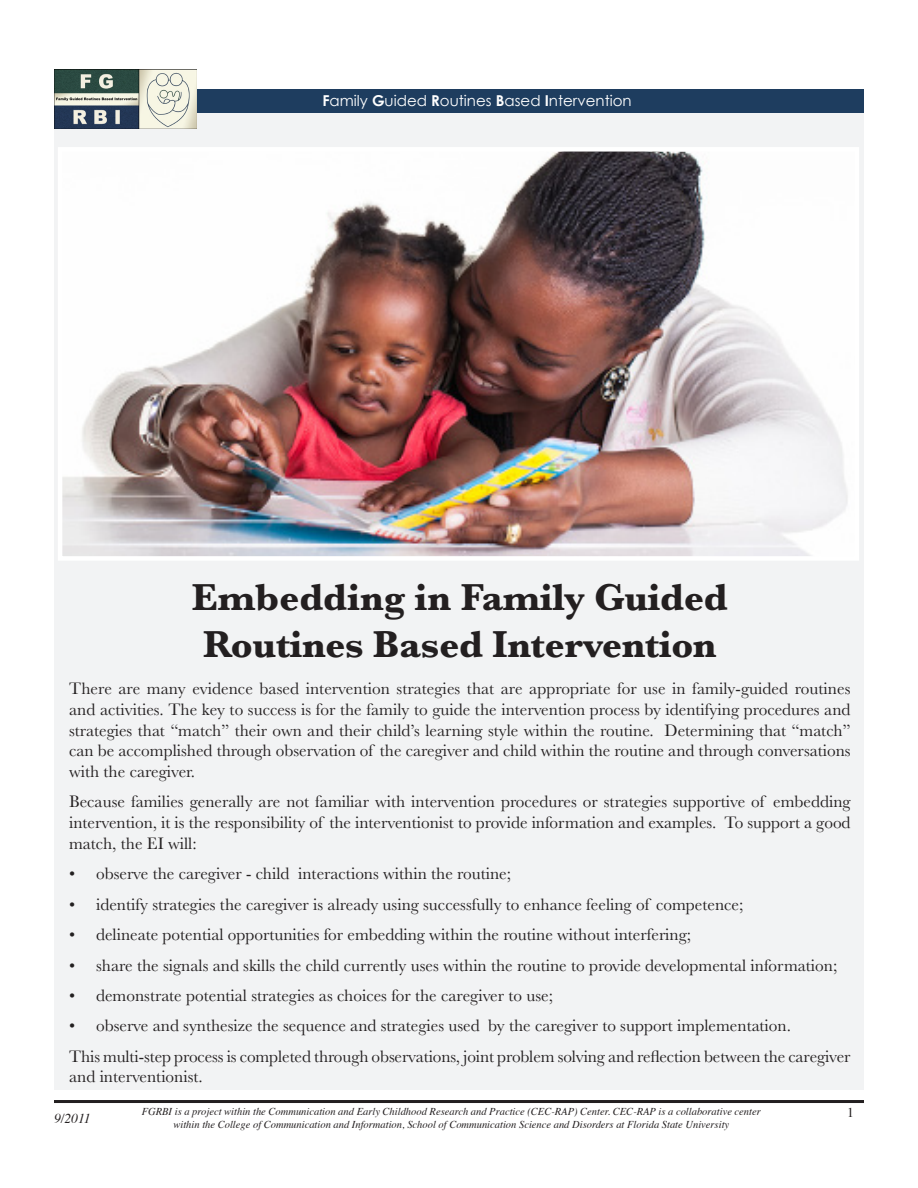
<style>
.page{position:relative;width:918px;height:1188px;background:#fff}
.page>*{position:absolute;margin:0;border:0;box-sizing:border-box;transform-origin:0 0}
.t1{font:700 39px/46.8px "Baskerville";letter-spacing:-.01em;color:#231f20}
.t2{font:17.25px/20.7px "Baskerville";color:#231f20;text-align:justify}
.t3{font:15px "Century Gothic";color:#fff}
.t4{font:italic 13.5px "Times";color:#231f20}
.t5{font:13.5px "Times";color:#231f20}
.t6{font:italic 10.5px "Times";color:#231f20}
.s1{font-weight:700}
</style>
<div class="page">
<hr style="left:54px;top:1100px;width:810px;height:3px;background:#231f20">
<div style="left:54px;top:112px;width:810px;height:978px;background:#f2f3f4"></div>
<div style="left:70px;top:89px;width:794px;height:23px;background:#1e3d5f"></div>
<img style="left:54px;top:70px;width:143px;height:58px">
<img style="left:63px;top:152px;width:791px;height:404px">
<div style="left:58px;top:147px;width:801px;height:414px;border:4px solid #fff"></div>
<p class="t3" style="left:322px;top:92px;width:311px"><span class="s1">F</span>amily <span class="s1">G</span>uided <span class="s1">R</span>outines <span class="s1">B</span>ased <span class="s1">I</span>ntervention</p>
<p class="t1" style="left:192px;top:575px;width:537px">Embedding in Family Guided<br>Routines Based Intervention</p>
<p class="t2" style="left:69px;top:679px;width:783px">There are many evidence based intervention strategies that are appropriate for use in family-guided routines and activities. The key to success is for the family to guide the intervention process by identifying procedures and strategies that “match” their own and their child’s learning style within the routine. Determining that “match” can be accomplished through observation of the caregiver and child within the routine and through conversations with the caregiver.</p>
<p class="t2" style="left:69px;top:792px;width:783px">Because families generally are not familiar with intervention procedures or strategies supportive of embedding intervention, it is the responsibility of the interventionist to provide information and examples. To support a good match, the EI will:</p>
<p class="t2" style="left:69px;top:864px;width:444px">• observe the caregiver - child interactions within the routine;</p>
<p class="t2" style="left:69px;top:894px;width:676px">• identify strategies the caregiver is already using successfully to enhance feeling of competence;</p>
<p class="t2" style="left:69px;top:924px;width:624px">• delineate potential opportunities for embedding within the routine without interfering;</p>
<p class="t2" style="left:69px;top:955px;width:770px">• share the signals and skills the child currently uses within the routine to provide developmental information;</p>
<p class="t2" style="left:69px;top:985px;width:485px">• demonstrate potential strategies as choices for the caregiver to use;</p>
<p class="t2" style="left:69px;top:1016px;width:723px">• observe and synthesize the sequence and strategies used by the caregiver to support implementation.</p>
<p class="t2" style="left:69px;top:1046px;width:783px">This multi-step process is completed through observations, joint problem solving and reflection between the caregiver and interventionist.</p>
<p class="t4" style="left:54px;top:1107px;width:38px">9/2011</p>
<p class="t6" style="left:142px;top:1102px;width:621px">FGRBI is a project within the Communication and Early Childhood Research and Practice (CEC-RAP) Center. CEC-RAP is a collaborative center</p>
<p class="t5" style="left:847px;top:1100px;width:8px">1</p>
<p class="t6" style="left:173px;top:1115px;width:557px">within the College of Communication and Information, School of Communication Science and Disorders at Florida State University</p>
</div>
